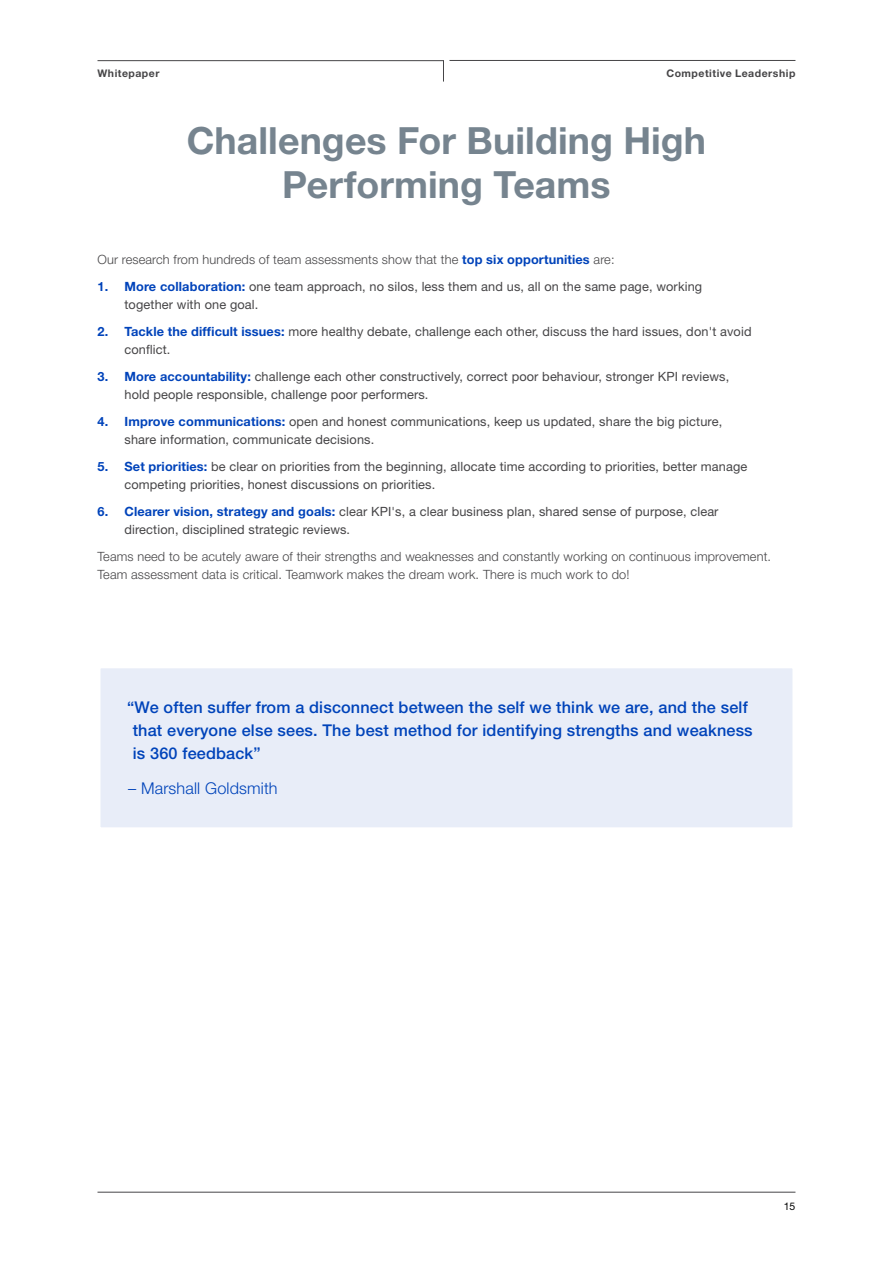
<style>
.page{position:relative;width:893px;height:1263px;background:#fff}
.page>*{position:absolute;margin:0;border:0;box-sizing:border-box;transform-origin:0 0}
.t1{font:700 37.5px/43.5px "Helvetica Neue LT Std";color:#76848f;text-align:center}
.t2{font:500 16.2px/23px "Helvetica Neue LT Std";letter-spacing:.01em;color:#0043ba}
.t3{font:300 16.2px "Helvetica Neue LT Std";letter-spacing:.01em;color:#0043ba}
.t4{font:12.75px/18px "Helvetica Neue LT Std";letter-spacing:.01em;color:#464547}
.t5{font:300 12.75px/18px "Helvetica Neue LT Std";letter-spacing:.01em;color:#464547}
.t6{font:700 10.5px "Helvetica Neue LT Std";letter-spacing:.045em;color:#464547}
.t7{font:10.5px "Helvetica Neue LT Std";color:#000}
.s1{font-weight:700;color:#0043ba}
</style>
<div class="page">
<svg style="left:97px;top:60px;width:347px;height:22px"></svg>
<hr style="left:449px;top:60px;width:346px;height:1px;background:#464547">
<hr style="left:98px;top:1192px;width:697px;height:1px;background:#464547">
<div style="left:98px;top:665px;width:697px;height:165px;background:#e8edf8;border:3px solid #fff"></div>
<p class="t6" style="left:98px;top:67px;width:64px">Whitepaper</p>
<p class="t6" style="left:666px;top:67px;width:130px">Competitive Leadership</p>
<h1 class="t1" style="left:187px;top:118px;width:521px">Challenges For Building High<br>Performing Teams</h1>
<p class="t5" style="left:98px;top:250px;width:519px">Our research from hundreds of team assessments show that the <span class="s1">top six opportunities</span> are:</p>
<p class="t4" style="left:125px;top:277px;width:579px;text-indent:-27px"><span class="s1">1. More collaboration:</span> one team approach, no silos, less them and us, all on the same page, working together with one goal.</p>
<p class="t4" style="left:125px;top:322px;width:629px;text-indent:-27px"><span class="s1">2. Tackle the difficult issues:</span> more healthy debate, challenge each other, discuss the hard issues, don't avoid conflict.</p>
<p class="t4" style="left:125px;top:367px;width:606px;text-indent:-27px"><span class="s1">3. More accountability:</span> challenge each other constructively, correct poor behaviour, stronger KPI reviews, hold people responsible, challenge poor performers.</p>
<p class="t4" style="left:125px;top:412px;width:599px;text-indent:-27px"><span class="s1">4. Improve communications:</span> open and honest communications, keep us updated, share the big picture, share information, communicate decisions.</p>
<p class="t4" style="left:125px;top:457px;width:624px;text-indent:-27px"><span class="s1">5. Set priorities:</span> be clear on priorities from the beginning, allocate time according to priorities, better manage competing priorities, honest discussions on priorities.</p>
<p class="t4" style="left:125px;top:502px;width:595px;text-indent:-27px"><span class="s1">6. Clearer vision, strategy and goals:</span> clear KPI's, a clear business plan, shared sense of purpose, clear direction, disciplined strategic reviews.</p>
<p class="t5" style="left:98px;top:547px;width:675px">Teams need to be acutely aware of their strengths and weaknesses and constantly working on continuous improvement.<br>Team assessment data is critical. Teamwork makes the dream work. There is much work to do!</p>
<p class="t2" style="left:133px;top:696px;width:622px;text-indent:-6px">“We often suffer from a disconnect between the self we think we are, and the self that everyone else sees. The best method for identifying strengths and weakness is 360 feedback”</p>
<p class="t3" style="left:128px;top:778px;width:151px">– Marshall Goldsmith</p>
<p class="t7" style="left:784px;top:1200px;width:13px">15</p>
</div>
